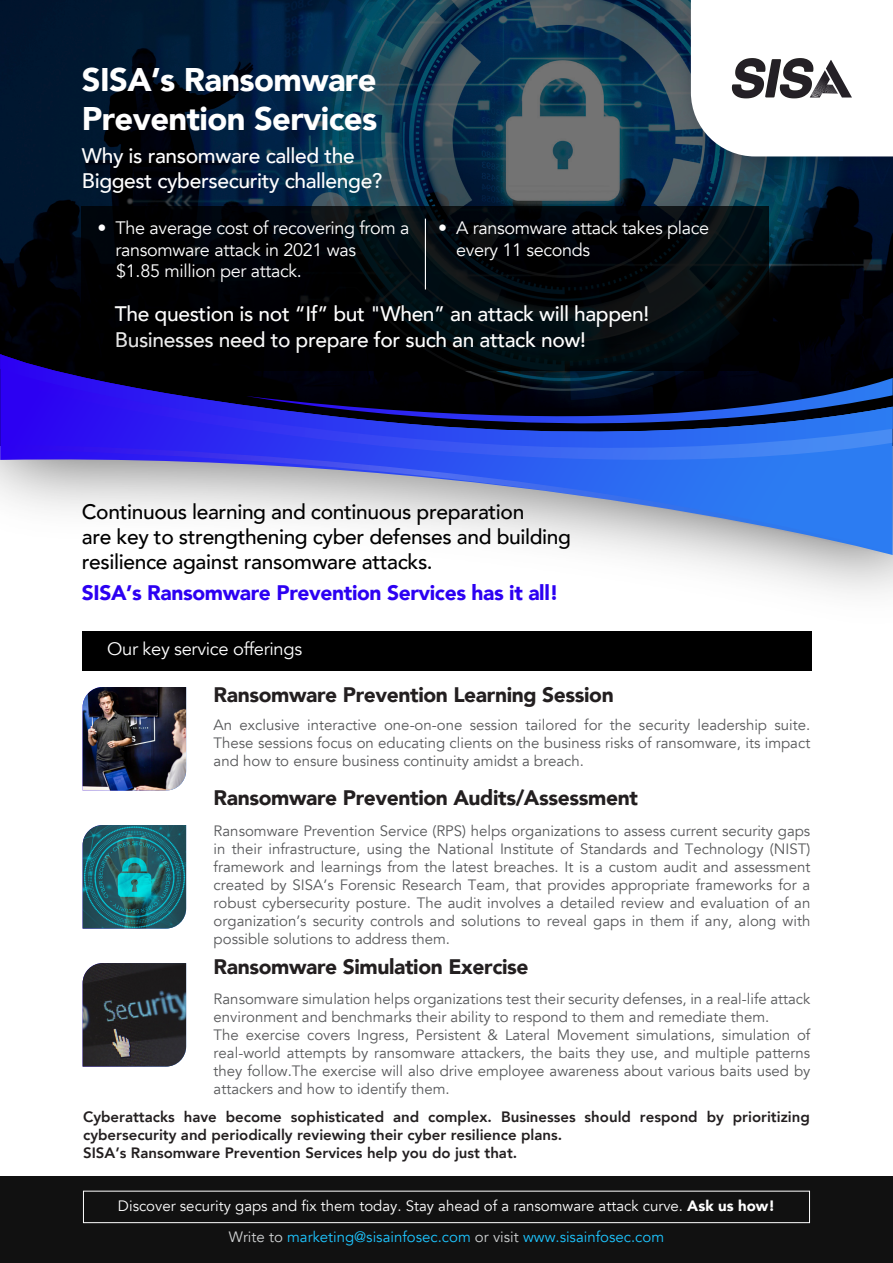
<style>
.page{position:relative;width:893px;height:1263px;background:#fff}
.page>*{position:absolute;margin:0;border:0;box-sizing:border-box;transform-origin:0 0}
.t1{font:900 32.7px/39.3px "Avenir";letter-spacing:-.02em;color:#fff}
.t2{font:500 21px/25.2px "Avenir";letter-spacing:-.02em;color:#fff}
.t3{font:500 21px/25.2px "Avenir";letter-spacing:-.02em;color:#000}
.t4{font:900 21px "Avenir";letter-spacing:-.02em;color:#231f20}
.t5{font:900 21px "Avenir";letter-spacing:-.02em;color:#2c00f2}
.t6{font:18px/21.6px "Avenir";letter-spacing:-.02em;color:#fff}
.t7{font:15px/18px "Avenir";color:#58595b;text-align:justify}
.t8{font:800 15px/18px "Avenir";color:#231f20}
.t9{font:15px "Avenir";color:#fff}
.t10{font:15px "Avenir";color:#1dc5ff}
.s1{font-weight:900}
.s2{color:#d0d2d3}
</style>
<div class="page">
<svg style="left:0;top:0;width:892px;height:246px;background:#112c43"></svg>
<img style="left:663px;top:0;width:230px;height:191px">
<div style="left:0;top:1176px;width:892px;height:87px;background:#111"></div>
<svg style="left:691px;top:0;width:202px;height:156px"></svg>
<svg style="left:82px;top:206px;width:687px;height:40px;background:#02070b"></svg>
<div style="left:82px;top:632px;width:730px;height:38px;background:#000"></div>
<img style="left:83px;top:687px;width:103px;height:103px">
<img style="left:83px;top:825px;width:103px;height:103px">
<img style="left:83px;top:963px;width:103px;height:103px">
<div style="left:83px;top:1191px;width:727px;height:32px;border:1px solid #fff"></div>
<hr style="left:425px;top:219px;width:1px;height:70px;background:#fff">
<img style="left:0;top:246px;width:893px;height:386px">
<svg style="left:0;top:354px;width:893px;height:87px;background:#110861"></svg>
<svg style="left:246px;top:378px;width:647px;height:80px;background:#122467"></svg>
<svg style="left:0;top:441px;width:891px;height:118px"></svg>
<h1 class="t1" style="left:82px;top:59px;width:297px">SISA’s Ransomware<br>Prevention Services</h1>
<h2 class="t2" style="left:82px;top:142px;width:302px">Why is ransomware called the<br>Biggest cybersecurity challenge?</h2>
<p class="t6" style="left:116px;top:217px;width:296px;text-indent:-18px">• The average cost of recovering from a ransomware attack in 2021 was<br>$1.85 million per attack.</p>
<p class="t6" style="left:456px;top:217px;width:254px;text-indent:-18px">• A ransomware attack takes place every 11 seconds</p>
<h2 class="t2" style="left:115px;top:300px;width:536px">The question is not “If” but "When” an attack will happen!<br>Businesses need to prepare for such an attack now!</h2>
<h2 class="t3" style="left:82px;top:497px;width:491px">Continuous learning and continuous preparation<br>are key to strengthening cyber defenses and building resilience against ransomware attacks.</h2>
<h2 class="t5" style="left:82px;top:575px;width:478px">SISA’s Ransomware Prevention Services has it all!</h2>
<p class="t6" style="left:107px;top:639px;width:196px">Our key service offerings</p>
<h2 class="t4" style="left:214px;top:677px;width:402px">Ransomware Prevention Learning Session</h2>
<p class="t7" style="left:214px;top:716px;width:598px">An exclusive interactive one-on-one session tailored for the security leadership suite.<br>These sessions focus on educating clients on the business risks of ransomware, its impact and how to ensure business continuity amidst a breach.</p>
<h2 class="t4" style="left:214px;top:780px;width:426px">Ransomware Prevention Audits/Assessment</h2>
<p class="t7" style="left:214px;top:822px;width:598px">Ransomware Prevention Service (RPS) helps organizations to assess current security gaps in their infrastructure, using the National Institute of Standards and Technology (NIST) framework and learnings from the latest breaches. It is a custom audit and assessment created by SISA’s Forensic Research Team, that provides appropriate frameworks for a robust cybersecurity posture. The audit involves a detailed review and evaluation of an organization’s security controls and solutions to reveal gaps in them if any, along with possible solutions to address them.</p>
<h2 class="t4" style="left:214px;top:949px;width:316px">Ransomware Simulation Exercise</h2>
<p class="t7" style="left:214px;top:990px;width:598px;text-align:left">Ransomware simulation helps organizations test their security defenses, in a real-life attack environment and benchmarks their ability to respond to them and remediate them.<br>The exercise covers Ingress, Persistent &amp; Lateral Movement simulations, simulation of real-world attempts by ransomware attackers, the baits they use, and multiple patterns they follow.The exercise will also drive employee awareness about various baits used by attackers and how to identify them.</p>
<p class="t8" style="left:83px;top:1108px;width:728px">Cyberattacks have become sophisticated and complex. Businesses should respond by prioritizing cybersecurity and periodically reviewing their cyber resilience plans.<br>SISA’s Ransomware Prevention Services help you do just that.</p>
<p class="t9" style="left:118px;top:1197px;width:658px">Discover security gaps and fix them today. Stay ahead of a ransomware attack curve. <span class="s1">Ask us how!</span></p>
<p class="t10" style="left:229px;top:1228px;width:437px"><span class="s2">Write to</span> marketing@sisainfosec.com <span class="s2">or visit</span> www.sisainfosec.com</p>
</div>
